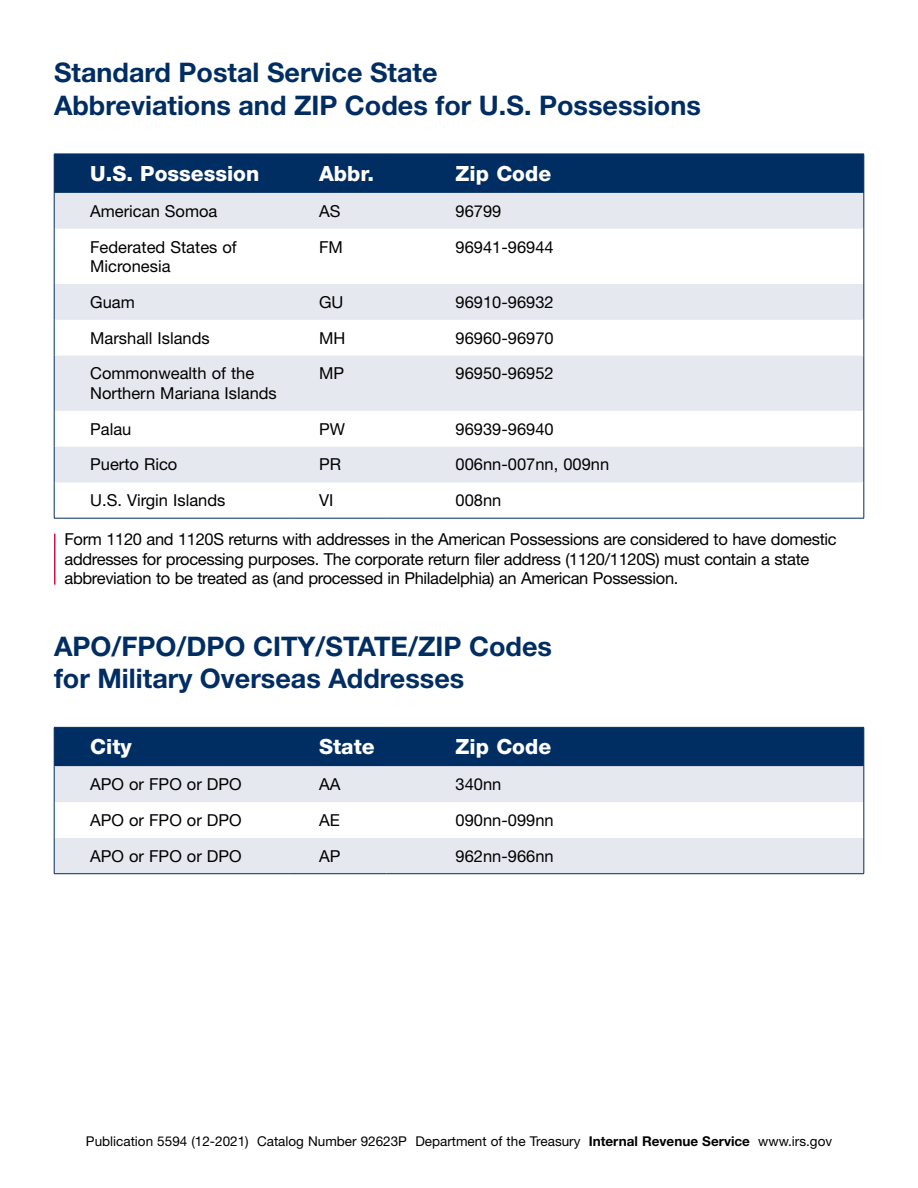
<style>
.page{position:relative;width:918px;height:1188px;background:#fff}
.page>*{position:absolute;margin:0;border:0;box-sizing:border-box;transform-origin:0 0}
.t1{font:700 27px/32.4px "Helvetica Neue LT Std";color:#002d62}
.table_header{font:800 21px "Helvetica Neue LT Std";color:#fff}
.table_body{font:16.5px/19.5px "Helvetica Neue LT Std";color:#000}
.body{font:16.5px/19.5px "Helvetica Neue LT Std";letter-spacing:-.02em;color:#000}
.Product_ID{font:13.5px "Helvetica Neue LT Std";color:#000}
.s1{font-weight:700}
</style>
<div class="page">
<div style="left:55px;top:155px;width:809px;height:38px;background:#002d62"></div>
<svg style="left:55px;top:193px;width:809px;height:289px;fill:#e6e8f0"></svg>
<hr style="left:54px;top:154px;width:235px;height:1px;background:#002d62">
<hr style="left:54px;top:154px;width:1px;height:39px;background:#002d62">
<hr style="left:289px;top:154px;width:98px;height:1px;background:#002d62">
<hr style="left:387px;top:154px;width:477px;height:1px;background:#002d62">
<hr style="left:864px;top:154px;width:1px;height:39px;background:#002d62">
<hr style="left:54px;top:193px;width:1px;height:36px;background:#002d62">
<hr style="left:864px;top:193px;width:1px;height:36px;background:#002d62">
<hr style="left:54px;top:229px;width:1px;height:55px;background:#002d62">
<hr style="left:864px;top:229px;width:1px;height:55px;background:#002d62">
<hr style="left:54px;top:284px;width:1px;height:36px;background:#002d62">
<hr style="left:864px;top:284px;width:1px;height:36px;background:#002d62">
<hr style="left:54px;top:320px;width:1px;height:36px;background:#002d62">
<hr style="left:864px;top:320px;width:1px;height:36px;background:#002d62">
<hr style="left:54px;top:356px;width:1px;height:55px;background:#002d62">
<hr style="left:864px;top:356px;width:1px;height:55px;background:#002d62">
<hr style="left:54px;top:411px;width:1px;height:36px;background:#002d62">
<hr style="left:864px;top:411px;width:1px;height:36px;background:#002d62">
<hr style="left:54px;top:447px;width:1px;height:35px;background:#002d62">
<hr style="left:864px;top:447px;width:1px;height:35px;background:#002d62">
<hr style="left:54px;top:482px;width:1px;height:36px;background:#002d62">
<hr style="left:864px;top:482px;width:1px;height:36px;background:#002d62">
<hr style="left:54px;top:518px;width:235px;height:1px;background:#002d62">
<hr style="left:289px;top:518px;width:98px;height:1px;background:#002d62">
<hr style="left:387px;top:518px;width:477px;height:1px;background:#002d62">
<div style="left:55px;top:728px;width:809px;height:38px;background:#002d62"></div>
<svg style="left:55px;top:766px;width:809px;height:107px;fill:#e6e8f0"></svg>
<hr style="left:54px;top:727px;width:235px;height:1px;background:#002d62">
<hr style="left:54px;top:728px;width:1px;height:38px;background:#002d62">
<hr style="left:289px;top:727px;width:98px;height:1px;background:#002d62">
<hr style="left:387px;top:727px;width:477px;height:1px;background:#002d62">
<hr style="left:864px;top:728px;width:1px;height:38px;background:#002d62">
<hr style="left:54px;top:766px;width:1px;height:36px;background:#002d62">
<hr style="left:864px;top:766px;width:1px;height:36px;background:#002d62">
<hr style="left:54px;top:802px;width:1px;height:36px;background:#002d62">
<hr style="left:864px;top:802px;width:1px;height:36px;background:#002d62">
<hr style="left:54px;top:838px;width:1px;height:36px;background:#002d62">
<hr style="left:864px;top:838px;width:1px;height:36px;background:#002d62">
<hr style="left:54px;top:873px;width:235px;height:1px;background:#002d62">
<hr style="left:289px;top:873px;width:98px;height:1px;background:#002d62">
<hr style="left:387px;top:873px;width:477px;height:1px;background:#002d62">
<hr style="left:54px;top:534px;width:2px;height:51px;background:#d11242">
<p class="t1" style="left:54px;top:56px;width:649px">Standard Postal Service State<br>Abbreviations and ZIP Codes for U.S. Possessions</p>
<p class="table_header" style="left:90px;top:161px;width:171px">U.S. Possession</p>
<p class="table_header" style="left:319px;top:161px;width:56px">Abbr.</p>
<p class="table_header" style="left:456px;top:161px;width:97px">Zip Code</p>
<p class="table_body" style="left:90px;top:201px;width:129px">American Somoa</p>
<p class="table_body" style="left:319px;top:201px;width:23px">AS</p>
<p class="table_body" style="left:456px;top:201px;width:47px">96799</p>
<p class="table_body" style="left:90px;top:237px;width:148px">Federated States of<br>Micronesia</p>
<p class="table_body" style="left:319px;top:237px;width:25px">FM</p>
<p class="table_body" style="left:456px;top:237px;width:100px">96941-96944</p>
<p class="table_body" style="left:90px;top:292px;width:46px">Guam</p>
<p class="table_body" style="left:319px;top:292px;width:26px">GU</p>
<p class="table_body" style="left:456px;top:292px;width:100px">96910-96932</p>
<p class="table_body" style="left:90px;top:328px;width:121px">Marshall Islands</p>
<p class="table_body" style="left:319px;top:328px;width:28px">MH</p>
<p class="table_body" style="left:456px;top:328px;width:100px">96960-96970</p>
<p class="table_body" style="left:90px;top:364px;width:188px">Commonwealth of the<br>Northern Mariana Islands</p>
<p class="table_body" style="left:319px;top:364px;width:27px">MP</p>
<p class="table_body" style="left:456px;top:364px;width:100px">96950-96952</p>
<p class="table_body" style="left:90px;top:419px;width:43px">Palau</p>
<p class="table_body" style="left:319px;top:419px;width:27px">PW</p>
<p class="table_body" style="left:456px;top:419px;width:100px">96939-96940</p>
<p class="table_body" style="left:90px;top:455px;width:89px">Puerto Rico</p>
<p class="table_body" style="left:319px;top:455px;width:23px">PR</p>
<p class="table_body" style="left:456px;top:455px;width:155px">006nn-007nn, 009nn</p>
<p class="table_body" style="left:90px;top:490px;width:137px">U.S. Virgin Islands</p>
<p class="table_body" style="left:319px;top:490px;width:16px">VI</p>
<p class="table_body" style="left:456px;top:490px;width:47px">008nn</p>
<p class="body" style="left:64px;top:530px;width:774px">Form 1120 and 1120S returns with addresses in the American Possessions are considered to have domestic addresses for processing purposes. The corporate return filer address (1120/1120S) must contain a state abbreviation to be treated as (and processed in Philadelphia) an American Possession.</p>
<p class="t1" style="left:54px;top:629px;width:500px">APO/FPO/DPO CITY/STATE/ZIP Codes for Military Overseas Addresses</p>
<p class="table_header" style="left:90px;top:734px;width:43px">City</p>
<p class="table_header" style="left:319px;top:734px;width:57px">State</p>
<p class="table_header" style="left:456px;top:734px;width:97px">Zip Code</p>
<p class="table_body" style="left:90px;top:774px;width:153px">APO or FPO or DPO</p>
<p class="table_body" style="left:319px;top:774px;width:23px">AA</p>
<p class="table_body" style="left:456px;top:774px;width:47px">340nn</p>
<p class="table_body" style="left:90px;top:810px;width:153px">APO or FPO or DPO</p>
<p class="table_body" style="left:319px;top:810px;width:22px">AE</p>
<p class="table_body" style="left:456px;top:810px;width:100px">090nn-099nn</p>
<p class="table_body" style="left:90px;top:846px;width:153px">APO or FPO or DPO</p>
<p class="table_body" style="left:319px;top:846px;width:23px">AP</p>
<p class="table_body" style="left:456px;top:846px;width:100px">962nn-966nn</p>
<p class="Product_ID" style="left:86px;top:1133px;width:748px">Publication 5594 (12-2021) Catalog Number 92623P Department of the Treasury <span class="s1">Internal Revenue Service</span> www.irs.gov</p>
</div>
